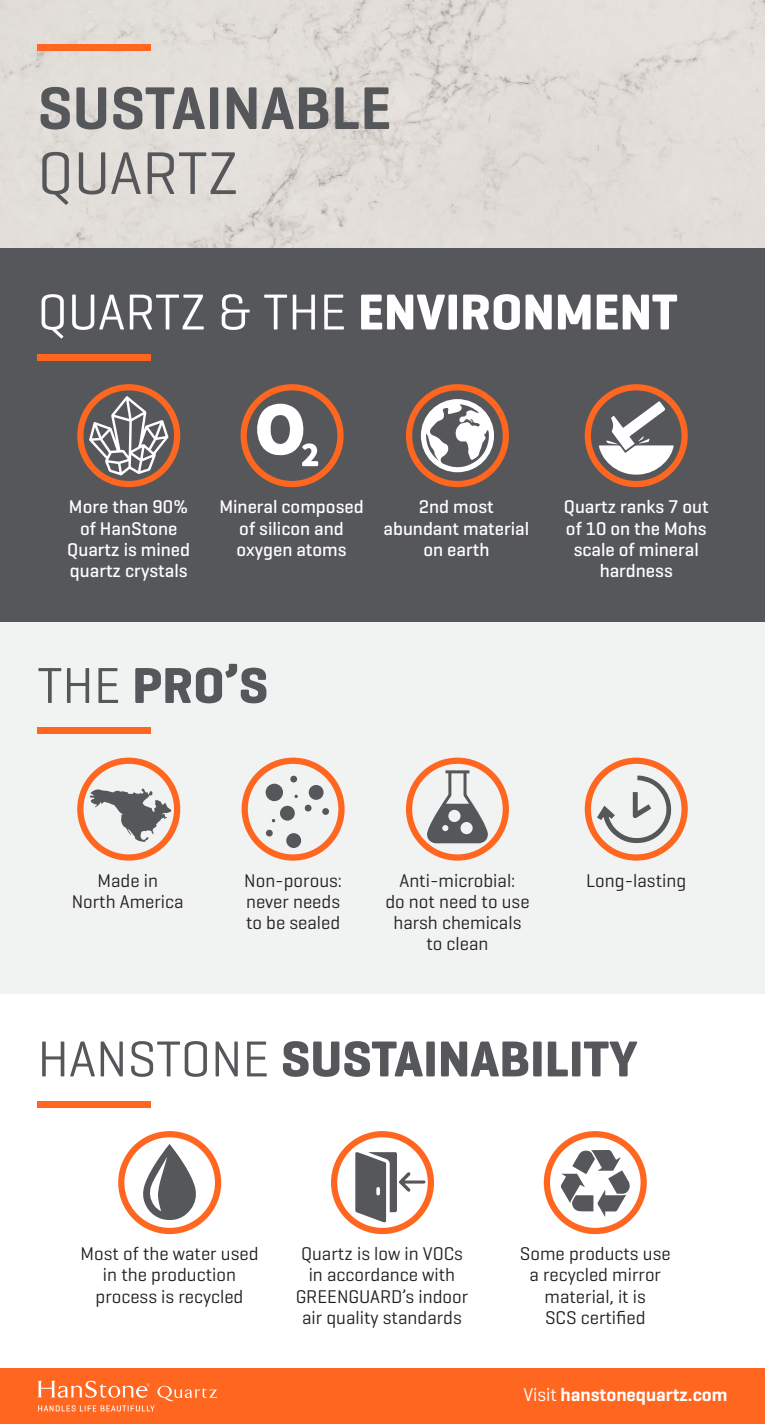
<style>
.page{position:relative;width:765px;height:1424px;background:#fff}
.page>*{position:absolute;margin:0;border:0;box-sizing:border-box;transform-origin:0 0}
.t1{font:600 61.25px "Geogrotesque";color:#56575a}
.t2{font:61.25px "Geogrotesque";color:#56575a}
.t3{font:700 51.38px "Geogrotesque";color:#56575a}
.t4{font:700 51.38px "Geogrotesque";color:#fff}
.t5{font:18.75px/21.2px "Geogrotesque";color:#231f20;text-align:center}
.t6{font:500 18.75px/21.2px "Geogrotesque";color:#fff;text-align:center}
.t7{font:600 18.75px "Geogrotesque";color:#fff}
.s1{font-weight:400}
</style>
<div class="page">
<img style="left:0;top:0;width:765px;height:248px">
<div style="left:0;top:598px;width:765px;height:420px;background:#f1f2f2"></div>
<div style="left:0;top:995px;width:765px;height:373px;background:#fff"></div>
<div style="left:0;top:248px;width:765px;height:373px;background:#56575a"></div>
<div style="left:38px;top:354px;width:113px;height:7px;background:#ff6721"></div>
<div style="left:38px;top:44px;width:113px;height:7px;background:#ff6721"></div>
<div style="left:0;top:1368px;width:765px;height:56px;background:#ff6721"></div>
<svg style="left:38px;top:1381px;width:179px;height:30px"></svg>
<div style="left:38px;top:727px;width:113px;height:7px;background:#ff6721"></div>
<div style="left:77px;top:758px;width:103px;height:103px;border:6px solid #ff6721;border-radius:50%"></div>
<div style="left:242px;top:758px;width:103px;height:103px;border:6px solid #ff6721;border-radius:50%"></div>
<div style="left:406px;top:758px;width:103px;height:103px;border:6px solid #ff6721;border-radius:50%"></div>
<div style="left:585px;top:758px;width:103px;height:103px;border:6px solid #ff6721;border-radius:50%"></div>
<div style="left:38px;top:1101px;width:113px;height:7px;background:#ff6721"></div>
<div style="left:118px;top:1131px;width:103px;height:103px;border:6px solid #ff6721;border-radius:50%"></div>
<div style="left:331px;top:1131px;width:103px;height:103px;border:6px solid #ff6721;border-radius:50%"></div>
<div style="left:544px;top:1131px;width:103px;height:103px;border:6px solid #ff6721;border-radius:50%"></div>
<svg style="left:421px;top:399px;width:73px;height:73px"></svg>
<div style="left:406px;top:384px;width:103px;height:103px;border:6px solid #ff6721;border-radius:50%"></div>
<svg style="left:256px;top:404px;width:62px;height:62px"></svg>
<div style="left:241px;top:384px;width:103px;height:103px;border:6px solid #ff6721;border-radius:50%"></div>
<svg style="left:599px;top:401px;width:75px;height:75px"></svg>
<div style="left:585px;top:384px;width:103px;height:103px;border:6px solid #ff6721;border-radius:50%"></div>
<div style="left:77px;top:384px;width:103px;height:103px;border:6px solid #ff6721;border-radius:50%"></div>
<svg style="left:89px;top:396px;width:79px;height:79px"></svg>
<svg style="left:90px;top:789px;width:82px;height:53px"></svg>
<div style="left:286px;top:833px;width:15px;height:15px;background:#56575a;border-radius:50%"></div>
<div style="left:280px;top:806px;width:15px;height:15px;background:#56575a;border-radius:50%"></div>
<div style="left:309px;top:785px;width:15px;height:15px;background:#56575a;border-radius:50%"></div>
<div style="left:266px;top:784px;width:17px;height:17px;background:#56575a;border-radius:50%"></div>
<svg style="left:304px;top:804px;width:8px;height:8px"></svg>
<svg style="left:322px;top:808px;width:7px;height:7px"></svg>
<svg style="left:266px;top:829px;width:7px;height:8px"></svg>
<svg style="left:290px;top:775px;width:7px;height:8px"></svg>
<svg style="left:294px;top:794px;width:4px;height:4px"></svg>
<svg style="left:427px;top:770px;width:61px;height:73px"></svg>
<svg style="left:597px;top:775px;width:76px;height:69px"></svg>
<svg style="left:561px;top:1150px;width:70px;height:66px"></svg>
<svg style="left:355px;top:1152px;width:70px;height:70px"></svg>
<svg style="left:142px;top:1144px;width:55px;height:77px"></svg>
<h1 class="t1" style="left:38px;top:70px;width:356px">SUSTAINABLE</h1>
<h1 class="t2" style="left:38px;top:135px;width:202px">QUARTZ</h1>
<h2 class="t4" style="left:38px;top:280px;width:642px"><span class="s1">QUARTZ &amp; THE</span> ENVIRONMENT</h2>
<p class="t6" style="left:67px;top:496px;width:124px">More than 90% of HanStone<br>Quartz is mined quartz crystals</p>
<p class="t6" style="left:219px;top:496px;width:146px">Mineral composed of silicon and oxygen atoms</p>
<p class="t6" style="left:564px;top:496px;width:146px">Quartz ranks 7 out of 10 on the Mohs scale of mineral hardness</p>
<p class="t6" style="left:384px;top:496px;width:147px">2nd most abundant material on earth</p>
<h2 class="t3" style="left:38px;top:653px;width:232px"><span class="s1">THE</span> PRO’S</h2>
<p class="t5" style="left:72px;top:869px;width:113px">Made in<br>North America</p>
<p class="t5" style="left:244px;top:869px;width:99px;text-align:justify">Non-porous: never needs to be sealed</p>
<p class="t5" style="left:385px;top:869px;width:146px">Anti-microbial:<br>do not need to use harsh chemicals to clean</p>
<p class="t5" style="left:586px;top:869px;width:101px">Long-lasting</p>
<h2 class="t3" style="left:38px;top:1027px;width:602px"><span class="s1">HANSTONE</span> SUSTAINABILITY</h2>
<p class="t5" style="left:81px;top:1243px;width:179px">Most of the water used in the production process is recycled</p>
<p class="t5" style="left:296px;top:1243px;width:174px">Quartz is low in VOCs in accordance with<br>GREENGUARD’s indoor air quality standards</p>
<p class="t5" style="left:520px;top:1243px;width:152px">Some products use a recycled mirror material, it is<br>SCS certified</p>
<p class="t7" style="left:523px;top:1382px;width:206px"><span class="s1">Visit</span> hanstonequartz.com</p>
</div>
